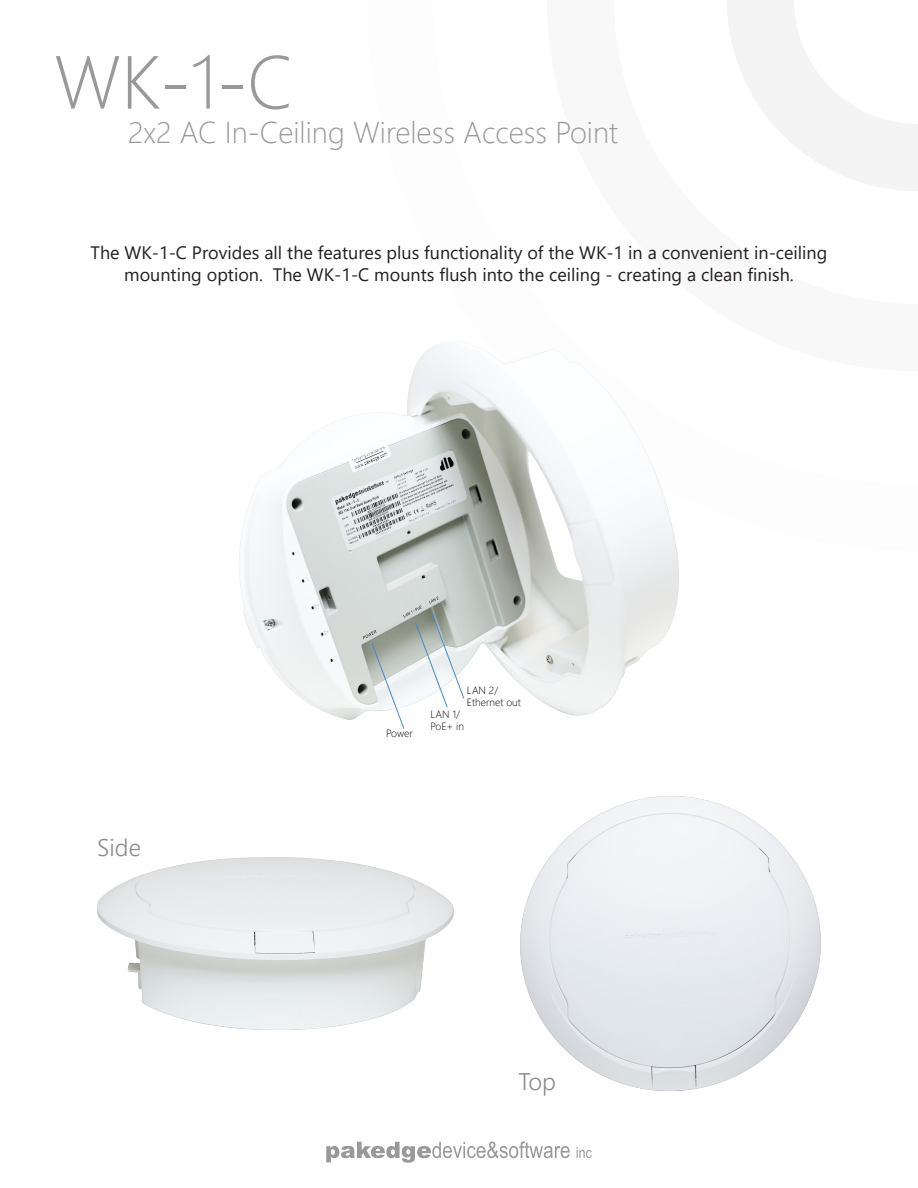
<style>
.page{position:relative;width:918px;height:1188px;background:#fff}
.page>*{position:absolute;margin:0;border:0;box-sizing:border-box;transform-origin:0 0}
.t1{font:300 75px "Segoe UI";color:#99989b}
.t2{font:300 30px "Segoe UI";color:#99989b}
.t3{font:300 24px "Segoe UI";color:#8c8b8b}
.t4{font:18px/21.6px "Segoe UI";color:#231f20;text-align:center}
.t5{font:300 10.5px "Segoe UI";color:#040503}
</style>
<div class="page">
<svg style="left:727px;top:0;width:191px;height:191px"></svg>
<svg style="left:326px;top:1141px;width:244px;height:22px"></svg>
<svg style="left:577px;top:1147px;width:15px;height:11px"></svg>
<img style="left:97px;top:857px;width:357px;height:173px">
<img style="left:520px;top:797px;width:301px;height:293px">
<img style="left:239px;top:342px;width:440px;height:377px">
<svg style="left:371px;top:643px;width:34px;height:86px"></svg>
<svg style="left:414px;top:612px;width:51px;height:96px"></svg>
<p class="t1" style="left:54px;top:22px;width:241px">WK-1-C</p>
<p class="t2" style="left:128px;top:108px;width:491px">2x2 AC In-Ceiling Wireless Access Point</p>
<p class="t4" style="left:91px;top:242px;width:738px">The WK-1-C Provides all the features plus functionality of the WK-1 in a convenient in-ceiling mounting option. The WK-1-C mounts flush into the ceiling - creating a clean finish.</p>
<p class="t3" style="left:97px;top:829px;width:45px">Side</p>
<p class="t5" style="left:386px;top:724px;width:28px">Power</p>
<p class="t5" style="left:467px;top:682px;width:33px">LAN 2/</p>
<p class="t5" style="left:467px;top:694px;width:56px">Ethernet out</p>
<p class="t5" style="left:430px;top:706px;width:31px">LAN 1/</p>
<p class="t5" style="left:430px;top:718px;width:35px">PoE+ in</p>
<p class="t3" style="left:518px;top:1064px;width:39px">Top</p>
</div>
